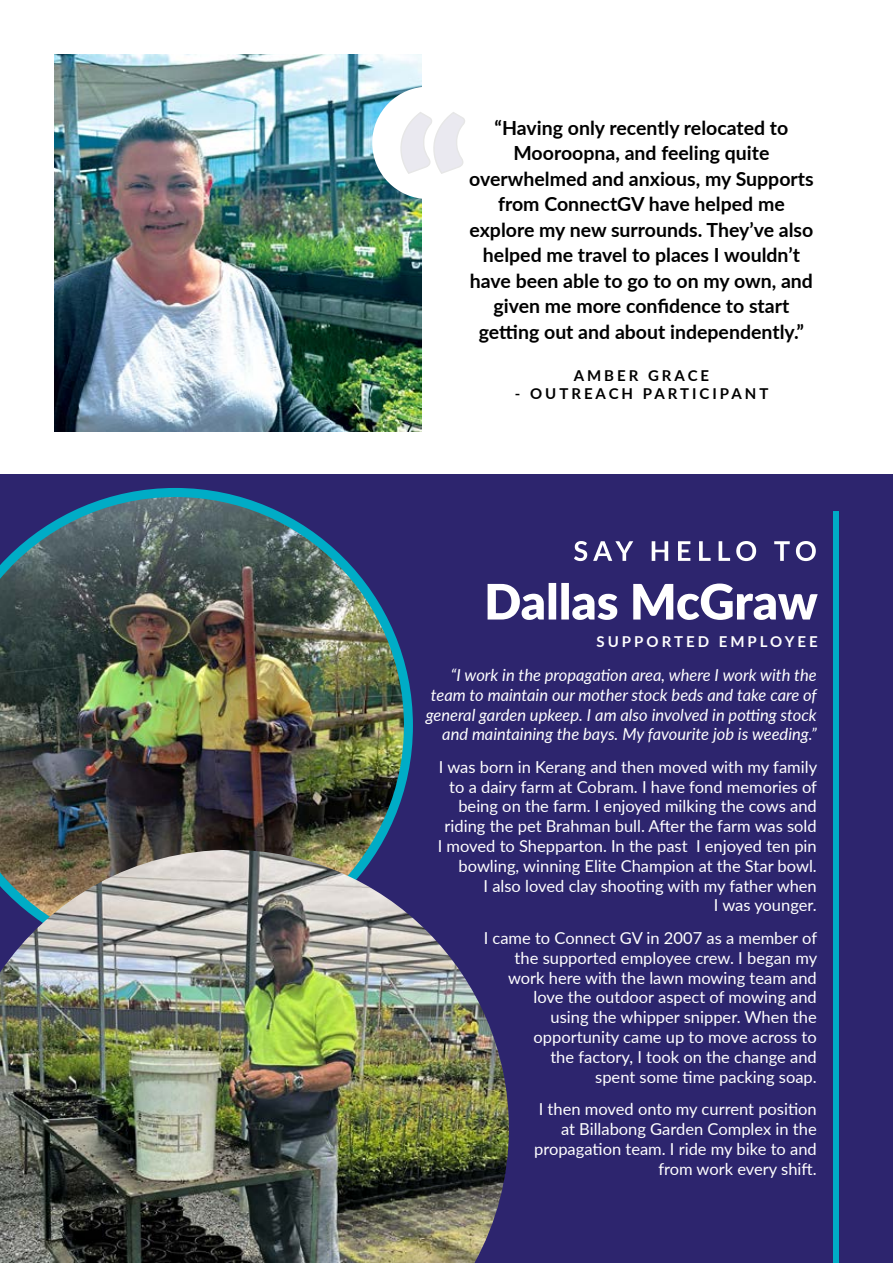
<style>
.page{position:relative;width:893px;height:1263px;background:#fff}
.page>*{position:absolute;margin:0;border:0;box-sizing:border-box;transform-origin:0 0}
.t1{font:700 19.5px/25.5px "Lato";color:#000;text-align:center}
.t2{font:16.5px/19.8px "Lato";color:#fff;text-align:right}
.t3{font:italic 16.5px/19.8px "Lato";color:#fff;text-align:right}
.t4{font:700 15px "Lato";letter-spacing:.2em;color:#000}
.t5{font:700 15px "Lato";letter-spacing:.2em;color:#fff}
</style>
<div class="page">
<img style="left:54px;top:54px;width:367px;height:378px">
<div style="left:372px;top:87px;width:113px;height:112px;background:#fff;border-radius:50%"></div>
<svg style="left:400px;top:112px;width:65px;height:62px"></svg>
<div style="left:0;top:474px;width:893px;height:789px;background:#2d256e"></div>
<svg style="left:110px;top:488px;width:303px;height:302px"></svg>
<div style="left:833px;top:511px;width:6px;height:752px;background:#00acc6"></div>
<img style="left:0;top:497px;width:404px;height:353px">
<img style="left:0;top:850px;width:509px;height:413px">
<svg style="left:488px;top:583px;width:330px;height:37px"></svg>
<svg style="left:574px;top:541px;width:242px;height:20px"></svg>
<p class="t1" style="left:469px;top:114px;width:346px">“Having only recently relocated to Mooroopna, and feeling quite overwhelmed and anxious, my Supports from ConnectGV have helped me explore my new surrounds. They’ve also helped me travel to places I wouldn’t have been able to go to on my own, and given me more confidence to start getting out and about independently.”</p>
<p class="t4" style="left:574px;top:364px;width:137px">AMBER GRACE</p>
<p class="t4" style="left:515px;top:382px;width:255px">- OUTREACH PARTICIPANT</p>
<p class="t5" style="left:597px;top:630px;width:223px">SUPPORTED EMPLOYEE</p>
<p class="t3" style="left:426px;top:664px;width:393px">“I work in the propagation area, where I work with the team to maintain our mother stock beds and take care of general garden upkeep. I am also involved in potting stock and maintaining the bays. My favourite job is weeding.”</p>
<p class="t2" style="left:438px;top:756px;width:381px">I was born in Kerang and then moved with my family to a dairy farm at Cobram. I have fond memories of being on the farm. I enjoyed milking the cows and riding the pet Brahman bull. After the farm was sold I moved to Shepparton. In the past I enjoyed ten pin bowling, winning Elite Champion at the Star bowl.<br>I also loved clay shooting with my father when<br>I was younger.</p>
<p class="t2" style="left:484px;top:927px;width:335px">I came to Connect GV in 2007 as a member of the supported employee crew. I began my work here with the lawn mowing team and love the outdoor aspect of mowing and<br>using the whipper snipper. When the opportunity came up to move across to<br>the factory, I took on the change and<br>spent some time packing soap.</p>
<p class="t2" style="left:534px;top:1098px;width:284px">I then moved onto my current position at Billabong Garden Complex in the propagation team. I ride my bike to and from work every shift.</p>
</div>
